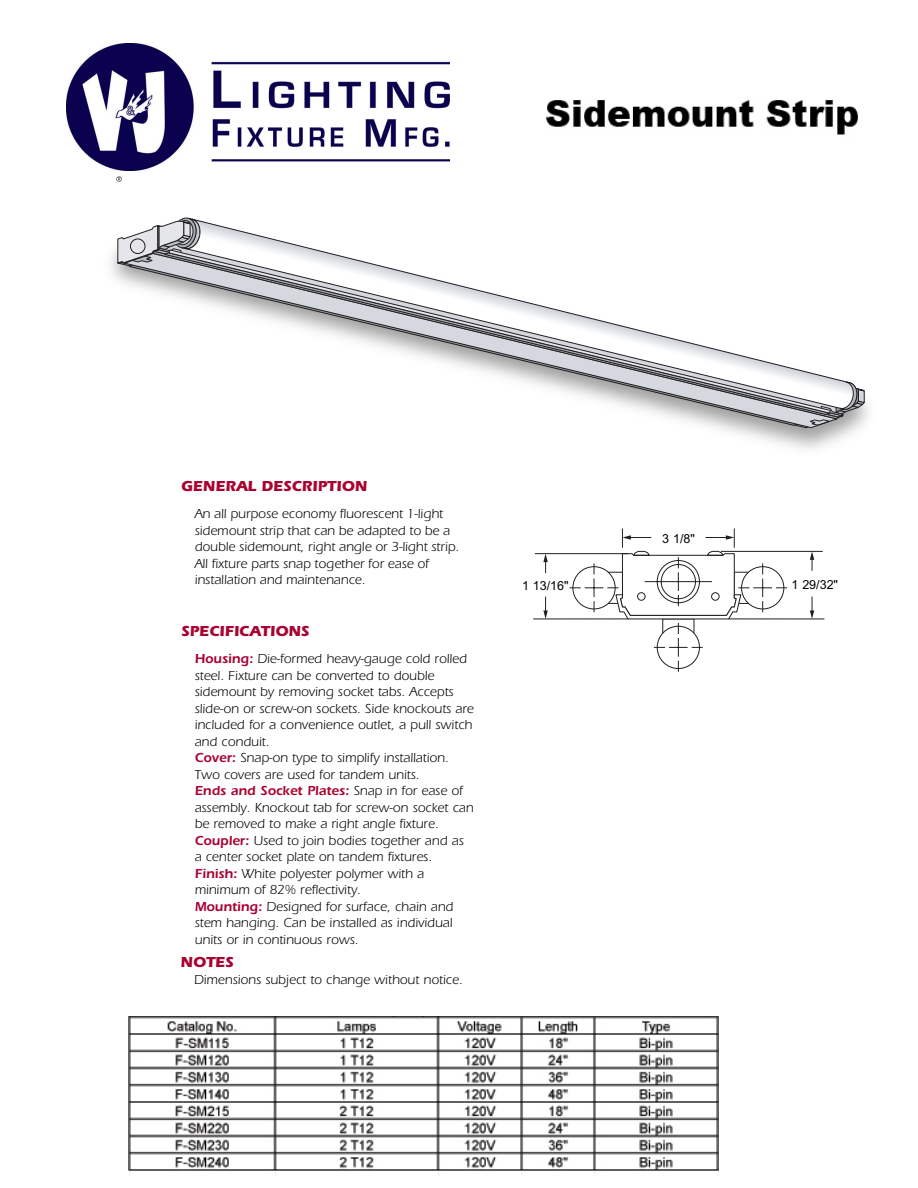
<style>
.page{position:relative;width:918px;height:1188px;background:#fff}
.page>*{position:absolute;margin:0;border:0;box-sizing:border-box;transform-origin:0 0}
.t1{font:700 15px "Itc Eras";color:#a80331}
.t2{font:13.5px/16.5px "Itc Eras";color:#000}
.t3{font:12.45px "Arial";color:#000}
.s1{font-weight:600;color:#a80331}
</style>
<div class="page">
<svg style="left:116px;top:176px;width:6px;height:6px"></svg>
<svg style="left:123px;top:264px;width:716px;height:164px"></svg>
<svg style="left:152px;top:264px;width:656px;height:154px"></svg>
<svg style="left:115px;top:217px;width:74px;height:47px"></svg>
<svg style="left:168px;top:249px;width:640px;height:165px"></svg>
<div style="left:130px;top:239px;width:15px;height:15px;border:1px solid #231f20;border-radius:50%"></div>
<svg style="left:184px;top:218px;width:661px;height:192px"></svg>
<svg style="left:808px;top:381px;width:62px;height:45px"></svg>
<hr style="left:533px;top:619px;width:96px;height:1px;background:#231f20">
<svg style="left:543px;top:597px;width:5px;height:22px"></svg>
<hr style="left:535px;top:553px;width:93px;height:1px;background:#231f20">
<svg style="left:543px;top:554px;width:5px;height:19px"></svg>
<hr style="left:729px;top:619px;width:95px;height:1px;background:#231f20">
<svg style="left:810px;top:597px;width:4px;height:22px"></svg>
<hr style="left:721px;top:551px;width:102px;height:1px;background:#231f20">
<svg style="left:810px;top:551px;width:4px;height:20px"></svg>
<svg style="left:570px;top:528px;width:217px;height:144px"></svg>
<img style="left:67px;top:44px;width:383px;height:127px">
<img style="left:128px;top:1017px;width:590px;height:158px">
<img style="left:546px;top:100px;width:312px;height:35px">
<p class="t1" style="left:181px;top:478px;width:188px">GENERAL DESCRIPTION</p>
<p class="t2" style="left:195px;top:506px;width:266px">An all purpose economy fluorescent 1-light sidemount strip that can be adapted to be a double sidemount, right angle or 3-light strip.<br>All fixture parts snap together for ease of installation and maintenance.</p>
<p class="t1" style="left:181px;top:622px;width:130px">SPECIFICATIONS</p>
<p class="t2" style="left:195px;top:651px;width:281px"><span class="s1">Housing:</span> Die-formed heavy-gauge cold rolled steel. Fixture can be converted to double sidemount by removing socket tabs. Accepts slide-on or screw-on sockets. Side knockouts are included for a convenience outlet, a pull switch and conduit.<br><span class="s1">Cover:</span> Snap-on type to simplify installation.<br>Two covers are used for tandem units.<br><span class="s1">Ends and Socket Plates:</span> Snap in for ease of assembly. Knockout tab for screw-on socket can be removed to make a right angle fixture.<br><span class="s1">Coupler:</span> Used to join bodies together and as a center socket plate on tandem fixtures.<br><span class="s1">Finish:</span> White polyester polymer with a minimum of 82% reflectivity.<br><span class="s1">Mounting:</span> Designed for surface, chain and stem hanging. Can be installed as individual units or in continuous rows.</p>
<p class="t1" style="left:181px;top:954px;width:55px">NOTES</p>
<p class="t2" style="left:194px;top:971px;width:270px">Dimensions subject to change without notice.</p>
<p class="t3" style="left:522px;top:578px;width:48px">1 13/16"</p>
<p class="t3" style="left:662px;top:531px;width:34px">3 1/8"</p>
<p class="t3" style="left:792px;top:578px;width:48px">1 29/32"</p>
</div>
